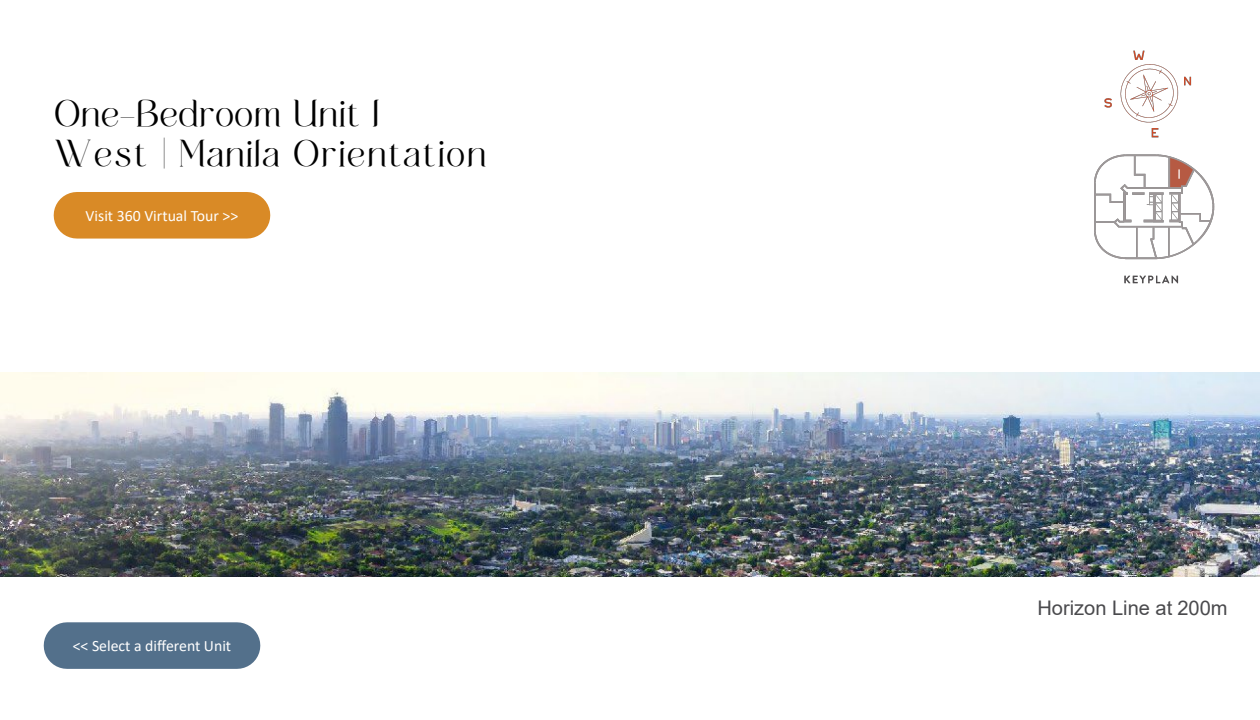
<style>
.page{position:relative;width:1260px;height:720px;background:#fff}
.page>*{position:absolute;margin:0;border:0;box-sizing:border-box;transform-origin:0 0}
.t1{font:33px/39.6px "Fugi";letter-spacing:.01em;color:#000}
.t2{font:20.1px "Arial";color:#4a4a4d}
.t3{font:15.8px "Calibri";color:#fff}
</style>
<div class="page">
<img style="left:0;top:372px;width:1260px;height:204px">
<svg style="left:44px;top:622px;width:216px;height:47px;background:#5c7791"></svg>
<div style="left:54px;top:192px;width:216px;height:47px;background:#d98a26"></div>
<img style="left:1104px;top:50px;width:88px;height:85px">
<img style="left:1094px;top:135px;width:121px;height:149px">
<h2 class="t1" style="left:54px;top:94px;width:434px">One-Bedroom Unit I<br>West | Manila Orientation</h2>
<p class="t3" style="left:86px;top:204px;width:154px">Visit 360 Virtual Tour &gt;&gt;</p>
<p class="t3" style="left:73px;top:635px;width:160px">&lt;&lt; Select a different Unit</p>
<p class="t2" style="left:1037px;top:594px;width:192px">Horizon Line at 200m</p>
</div>
